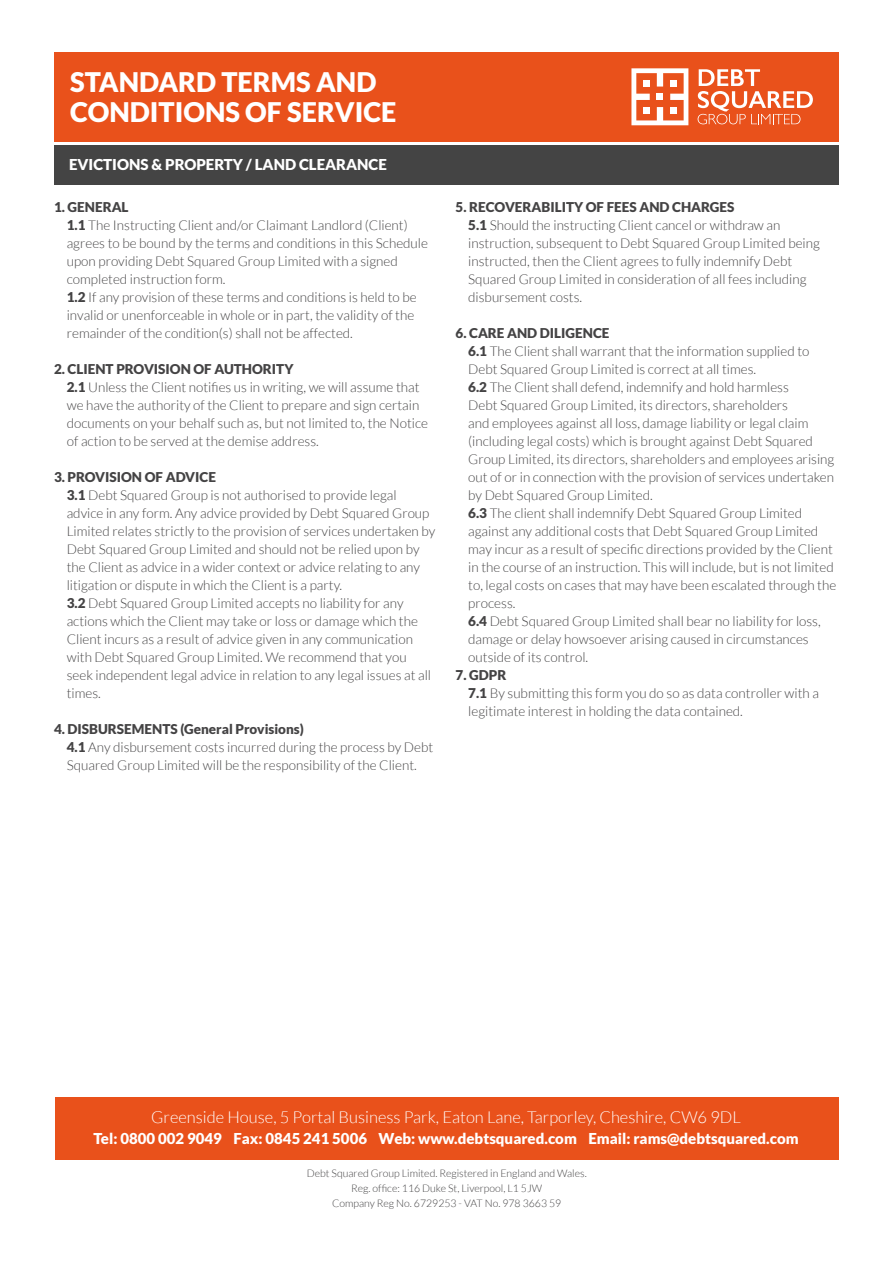
<style>
.page{position:relative;width:893px;height:1263px;background:#fff}
.page>*{position:absolute;margin:0;border:0;box-sizing:border-box;transform-origin:0 0}
.t1{font:900 27px/30px "Lato";color:#fff}
.t2{font:300 16.5px "Lato";color:#fff}
.t3{font:900 15px "Lato";color:#fff}
.t4{font:300 13.5px/18px "Lato";color:#444344}
.t5{font:300 10.5px/15px "Lato";color:#434243;text-align:center}
.s1{font-weight:900}
</style>
<div class="page">
<div style="left:54px;top:52px;width:785px;height:89px;background:#e9511b"></div>
<div style="left:54px;top:146px;width:785px;height:39px;background:#444"></div>
<svg style="left:698px;top:69px;width:115px;height:55px"></svg>
<svg style="left:631px;top:68px;width:57px;height:57px"></svg>
<div style="left:56px;top:1097px;width:783px;height:63px;background:#e9511b"></div>
<h1 class="t1" style="left:70px;top:67px;width:328px">STANDARD TERMS AND<br>CONDITIONS OF SERVICE</h1>
<p class="t3" style="left:69px;top:156px;width:319px">EVICTIONS &amp; PROPERTY / LAND CLEARANCE</p>
<p class="t4" style="left:67px;top:198px;width:363px;text-indent:-13px"><span class="s1">1. GENERAL<br>1.1</span> The Instructing Client and/or Claimant Landlord (Client) agrees to be bound by the terms and conditions in this Schedule upon providing Debt Squared Group Limited with a signed completed instruction form.<br><span class="s1">1.2</span> If any provision of these terms and conditions is held to be invalid or unenforceable in whole or in part, the validity of the remainder of the condition(s) shall not be affected.</p>
<p class="t4" style="left:67px;top:360px;width:363px;text-indent:-13px"><span class="s1">2. CLIENT PROVISION OF AUTHORITY<br>2.1</span> Unless the Client notifies us in writing, we will assume that we have the authority of the Client to prepare and sign certain documents on your behalf such as, but not limited to, the Notice of action to be served at the demise address.</p>
<p class="t4" style="left:67px;top:468px;width:370px;text-indent:-13px"><span class="s1">3. PROVISION OF ADVICE<br>3.1</span> Debt Squared Group is not authorised to provide legal advice in any form. Any advice provided by Debt Squared Group Limited relates strictly to the provision of services undertaken by Debt Squared Group Limited and should not be relied upon by the Client as advice in a wider context or advice relating to any litigation or dispute in which the Client is a party.<br><span class="s1">3.2</span> Debt Squared Group Limited accepts no liability for any actions which the Client may take or loss or damage which the Client incurs as a result of advice given in any communication with Debt Squared Group Limited. We recommend that you seek independent legal advice in relation to any legal issues at all times.</p>
<p class="t4" style="left:67px;top:720px;width:368px;text-indent:-13px"><span class="s1">4. DISBURSEMENTS (General Provisions)<br>4.1</span> Any disbursement costs incurred during the process by Debt<br>Squared Group Limited will be the responsibility of the Client.</p>
<p class="t4" style="left:468px;top:198px;width:353px;text-indent:-13px"><span class="s1">5. RECOVERABILITY OF FEES AND CHARGES<br>5.1</span> Should the instructing Client cancel or withdraw an instruction, subsequent to Debt Squared Group Limited being instructed, then the Client agrees to fully indemnify Debt Squared Group Limited in consideration of all fees including disbursement costs.</p>
<p class="t4" style="left:468px;top:324px;width:369px;text-indent:-13px"><span class="s1">6. CARE AND DILIGENCE<br>6.1</span> The Client shall warrant that the information supplied to Debt Squared Group Limited is correct at all times.<br><span class="s1">6.2</span> The Client shall defend, indemnify and hold harmless<br>Debt Squared Group Limited, its directors, shareholders<br>and employees against all loss, damage liability or legal claim (including legal costs) which is brought against Debt Squared Group Limited, its directors, shareholders and employees arising out of or in connection with the provision of services undertaken by Debt Squared Group Limited.<br><span class="s1">6.3</span> The client shall indemnify Debt Squared Group Limited against any additional costs that Debt Squared Group Limited may incur as a result of specific directions provided by the Client in the course of an instruction. This will include, but is not limited to, legal costs on cases that may have been escalated through the process.<br><span class="s1">6.4</span> Debt Squared Group Limited shall bear no liability for loss, damage or delay howsoever arising caused in circumstances outside of its control.</p>
<p class="t4" style="left:468px;top:666px;width:352px;text-indent:-13px"><span class="s1">7. GDPR<br>7.1</span> By submitting this form you do so as data controller with a legitimate interest in holding the data contained.</p>
<p class="t2" style="left:151px;top:1108px;width:591px">Greenside House, 5 Portal Business Park, Eaton Lane, Tarporley, Cheshire, CW6 9DL</p>
<p class="t3" style="left:93px;top:1130px;width:707px">Tel: 0800 002 9049 Fax: 0845 241 5006 Web: www.debtsquared.com Email: rams@debtsquared.com</p>
<p class="t5" style="left:307px;top:1166px;width:282px">Debt Squared Group Limited. Registered in England and Wales.<br>Reg. office: 116 Duke St, Liverpool, L1 5JW<br>Company Reg No. 6729253 - VAT No. 978 3663 59</p>
</div>
